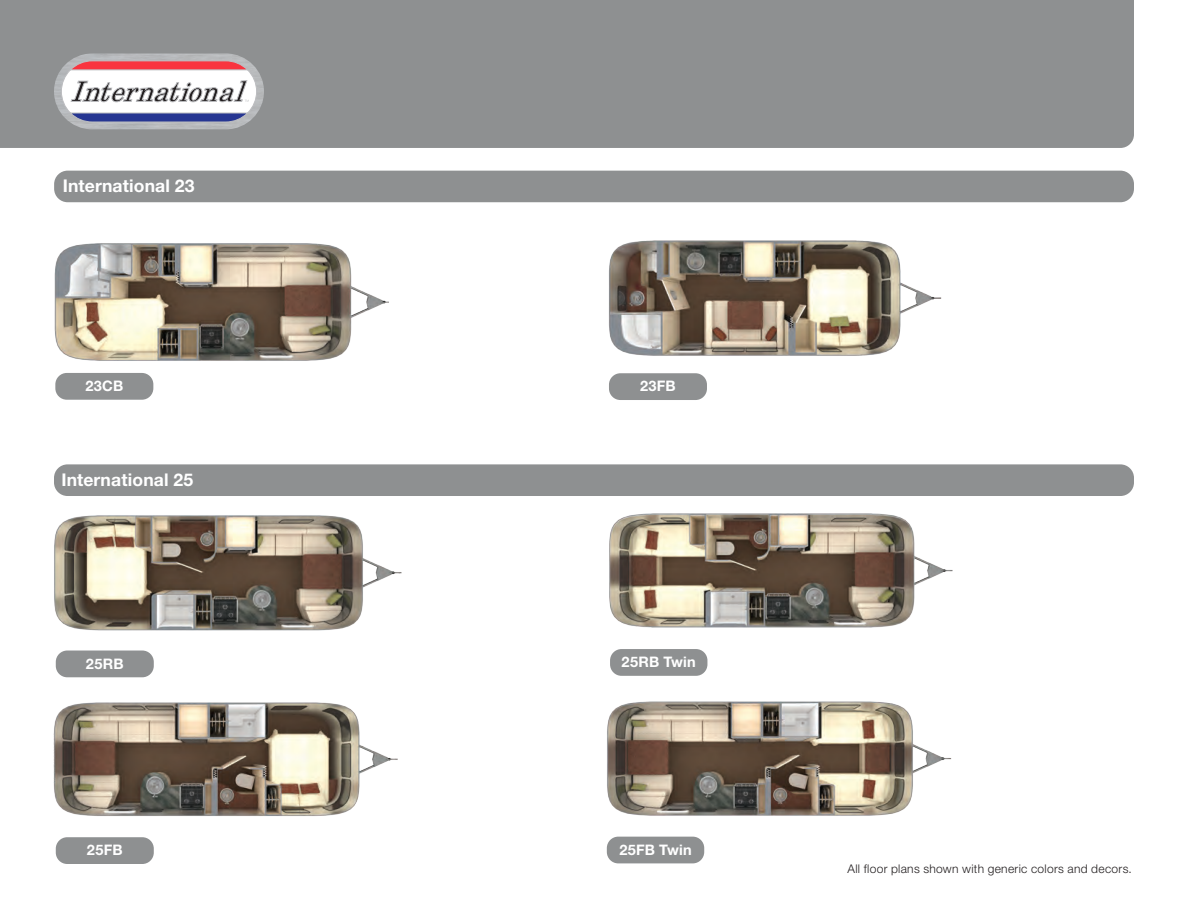
<style>
.page{position:relative;width:1188px;height:918px;background:#fff}
.page>*{position:absolute;margin:0;border:0;box-sizing:border-box;transform-origin:0 0}
.Paragraph_Style_1{font:700 17.55px "Helvetica Neue LT Std";letter-spacing:.01em;color:#fff}
.Paragraph_Style_1-2{font:700 14.55px "Helvetica Neue LT Std";letter-spacing:.015em;color:#fff}
.t1{font:300 12px "Helvetica Neue LT Std";letter-spacing:.025em;color:#231f20}
</style>
<div class="page">
<div style="left:0;top:0;width:1134px;height:148px;background:#8e9091"></div>
<div style="left:54px;top:54px;width:210px;height:75px;background:#b8b9bc;border-radius:38px"></div>
<svg style="left:61px;top:61px;width:196px;height:61px"></svg>
<div style="left:54px;top:171px;width:1080px;height:31px;background:#8e9091;border-radius:14px"></div>
<div style="left:55px;top:373px;width:98px;height:27px;background:#8e9091;border-radius:11px"></div>
<img style="left:54px;top:243px;width:335px;height:118px">
<div style="left:609px;top:373px;width:98px;height:27px;background:#8e9091;border-radius:11px"></div>
<img style="left:609px;top:240px;width:333px;height:116px">
<div style="left:56px;top:837px;width:98px;height:27px;background:#8e9091;border-radius:11px"></div>
<img style="left:53px;top:702px;width:345px;height:114px">
<div style="left:607px;top:837px;width:97px;height:26px;background:#8e9091;border-radius:11px"></div>
<img style="left:607px;top:701px;width:345px;height:115px">
<div style="left:54px;top:464px;width:1080px;height:32px;background:#8e9091;border-radius:14px"></div>
<div style="left:56px;top:651px;width:98px;height:26px;background:#8e9091;border-radius:11px"></div>
<img style="left:54px;top:515px;width:348px;height:116px">
<div style="left:610px;top:649px;width:97px;height:27px;background:#8e9091;border-radius:11px"></div>
<img style="left:609px;top:513px;width:344px;height:115px">
<p class="Paragraph_Style_1" style="left:63px;top:175px;width:133px">International 23</p>
<p class="Paragraph_Style_1-2" style="left:85px;top:377px;width:39px">23CB</p>
<p class="Paragraph_Style_1-2" style="left:640px;top:377px;width:37px">23FB</p>
<p class="Paragraph_Style_1" style="left:61px;top:469px;width:133px">International 25</p>
<p class="Paragraph_Style_1-2" style="left:86px;top:654px;width:39px">25RB</p>
<p class="Paragraph_Style_1-2" style="left:622px;top:653px;width:76px">25RB Twin</p>
<p class="Paragraph_Style_1-2" style="left:87px;top:841px;width:37px">25FB</p>
<p class="Paragraph_Style_1-2" style="left:619px;top:840px;width:74px">25FB Twin</p>
<p class="t1" style="left:847px;top:861px;width:286px">All floor plans shown with generic colors and decors.</p>
</div>
